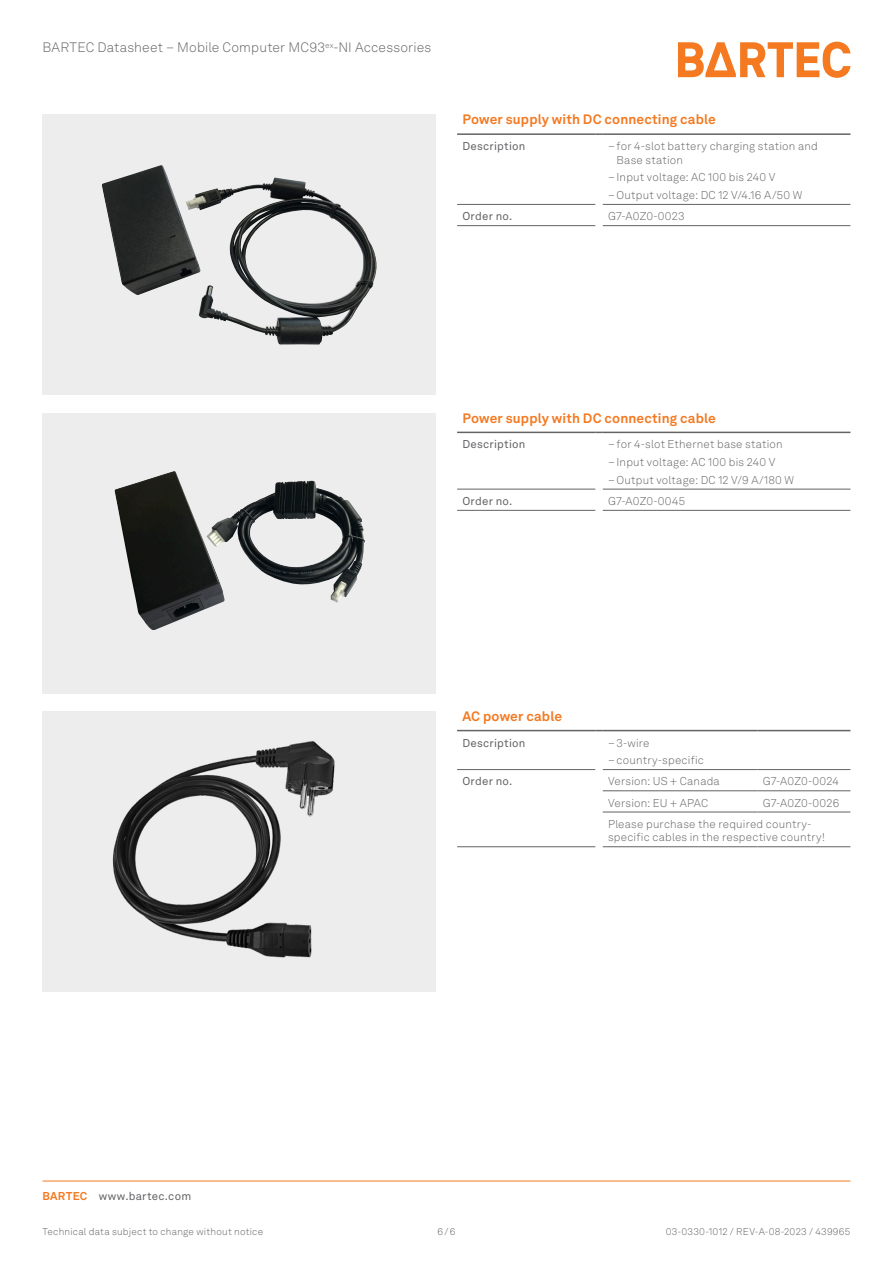
<style>
.page{position:relative;width:893px;height:1263px;background:#fff}
.page>*{position:absolute;margin:0;border:0;box-sizing:border-box;transform-origin:0 0}
.Tab_01_Headline_9{font:700 13.5px "Akkurat LL";letter-spacing:.01em;color:#f47921}
.t1{font:300 13.5px "Akkurat LL";letter-spacing:.01em;color:#636366}
.Tab_03_Copy_7_5{font:300 11.25px/13.5px "Akkurat LL";letter-spacing:.02em;color:#636366}
.Tab_03_Copy_Legend_7{font:11.25px "Akkurat LL";letter-spacing:.02em;color:#636366}
.Paragraph_Style_1{font:300 11.25px "Akkurat LL";letter-spacing:.015em;color:#636366}
.t2{font:300 9.75px "Akkurat LL";letter-spacing:.025em;color:#636366}
.s1{font-family:"Akkurat Pro"}
.s2{font-weight:700;color:#f47921}
</style>
<div class="page">
<svg style="left:678px;top:42px;width:172px;height:36px"></svg>
<hr style="left:43px;top:1181px;width:807px;height:1px;background:#f47921">
<div style="left:43px;top:413px;width:393px;height:280px;background:#ededee"></div>
<hr style="left:457px;top:510px;width:138px;height:1px;background:#636366">
<hr style="left:603px;top:432px;width:247px;height:1px;background:#636366">
<hr style="left:603px;top:489px;width:247px;height:1px;background:#636366">
<hr style="left:603px;top:510px;width:247px;height:1px;background:#636366">
<svg style="left:457px;top:432px;width:146px;height:78px"></svg>
<div style="left:43px;top:711px;width:393px;height:280px;background:#ededee"></div>
<hr style="left:603px;top:730px;width:154px;height:1px;background:#636366">
<hr style="left:757px;top:730px;width:93px;height:1px;background:#636366">
<hr style="left:603px;top:769px;width:154px;height:1px;background:#636366">
<hr style="left:757px;top:769px;width:93px;height:1px;background:#636366">
<hr style="left:603px;top:790px;width:154px;height:1px;background:#636366">
<hr style="left:757px;top:790px;width:93px;height:1px;background:#636366">
<hr style="left:603px;top:812px;width:154px;height:1px;background:#636366">
<hr style="left:757px;top:812px;width:93px;height:1px;background:#636366">
<hr style="left:603px;top:846px;width:154px;height:1px;background:#636366">
<hr style="left:757px;top:846px;width:93px;height:1px;background:#636366">
<svg style="left:457px;top:730px;width:146px;height:117px"></svg>
<hr style="left:457px;top:769px;width:138px;height:1px;background:#636366">
<hr style="left:457px;top:846px;width:138px;height:1px;background:#636366">
<img style="left:114px;top:471px;width:229px;height:159px">
<img style="left:112px;top:741px;width:223px;height:217px">
<div style="left:43px;top:115px;width:393px;height:280px;background:#ededee"></div>
<hr style="left:603px;top:133px;width:247px;height:2px;background:#636366">
<hr style="left:603px;top:204px;width:247px;height:1px;background:#636366">
<hr style="left:603px;top:225px;width:247px;height:1px;background:#636366">
<svg style="left:457px;top:133px;width:146px;height:93px"></svg>
<img style="left:102px;top:165px;width:183px;height:144px">
<p class="t1" style="left:43px;top:38px;width:390px">BARTEC Datasheet – Mobile Computer MC93<sup>ex</sup>-NI Accessories</p>
<p class="Tab_01_Headline_9" style="left:462px;top:109px;width:255px">Power supply with DC connecting cable</p>
<p class="Tab_03_Copy_Legend_7" style="left:462px;top:138px;width:65px">Description</p>
<p class="Tab_03_Copy_7_5" style="left:617px;top:139px;width:203px;text-indent:-9px"><span class="s1">–</span>for 4-slot battery charging station and<br>Base station</p>
<p class="Tab_03_Copy_7_5" style="left:608px;top:170px;width:169px"><span class="s1">–</span>Input voltage: AC 100 bis 240 V</p>
<p class="Tab_03_Copy_7_5" style="left:608px;top:188px;width:196px"><span class="s1">–</span>Output voltage: DC 12 V/4.16 A/50 W</p>
<p class="Tab_03_Copy_Legend_7" style="left:462px;top:208px;width:51px">Order no.</p>
<p class="Tab_03_Copy_7_5" style="left:608px;top:209px;width:78px">G7-A0Z0-0023</p>
<p class="Tab_01_Headline_9" style="left:462px;top:407px;width:255px">Power supply with DC connecting cable</p>
<p class="Tab_03_Copy_Legend_7" style="left:462px;top:436px;width:65px">Description</p>
<p class="Tab_03_Copy_7_5" style="left:608px;top:437px;width:176px"><span class="s1">–</span>for 4-slot Ethernet base station</p>
<p class="Tab_03_Copy_7_5" style="left:608px;top:455px;width:169px"><span class="s1">–</span>Input voltage: AC 100 bis 240 V</p>
<p class="Tab_03_Copy_7_5" style="left:608px;top:473px;width:188px"><span class="s1">–</span>Output voltage: DC 12 V/9 A/180 W</p>
<p class="Tab_03_Copy_Legend_7" style="left:462px;top:493px;width:51px">Order no.</p>
<p class="Tab_03_Copy_7_5" style="left:608px;top:494px;width:79px">G7-A0Z0-0045</p>
<p class="Tab_01_Headline_9" style="left:462px;top:706px;width:101px">AC power cable</p>
<p class="Tab_03_Copy_Legend_7" style="left:462px;top:734px;width:65px">Description</p>
<p class="Tab_03_Copy_7_5" style="left:608px;top:735px;width:43px"><span class="s1">–</span>3-wire</p>
<p class="Tab_03_Copy_7_5" style="left:608px;top:753px;width:97px"><span class="s1">–</span>country-specific</p>
<p class="Tab_03_Copy_Legend_7" style="left:462px;top:773px;width:51px">Order no.</p>
<p class="Tab_03_Copy_7_5" style="left:608px;top:774px;width:113px">Version: US + Canada</p>
<p class="Tab_03_Copy_7_5" style="left:763px;top:774px;width:78px">G7-A0Z0-0024</p>
<p class="Paragraph_Style_1" style="left:608px;top:795px;width:102px">Version: EU + APAC</p>
<p class="Paragraph_Style_1" style="left:763px;top:795px;width:78px">G7-A0Z0-0026</p>
<p class="Tab_03_Copy_7_5" style="left:608px;top:817px;width:218px">Please purchase the required country&shy;specific cables in the respective country!</p>
<p class="Tab_03_Copy_Legend_7" style="left:43px;top:1187px;width:150px"><span class="s2">BARTEC</span> www.bartec.com</p>
<p class="t2" style="left:43px;top:1225px;width:222px">Technical data subject to change without notice</p>
<p class="t2" style="left:438px;top:1225px;width:19px">6/6</p>
<p class="t2" style="left:666px;top:1225px;width:186px">03-0330-1012 / REV-A-08-2023 / 439965</p>
</div>
